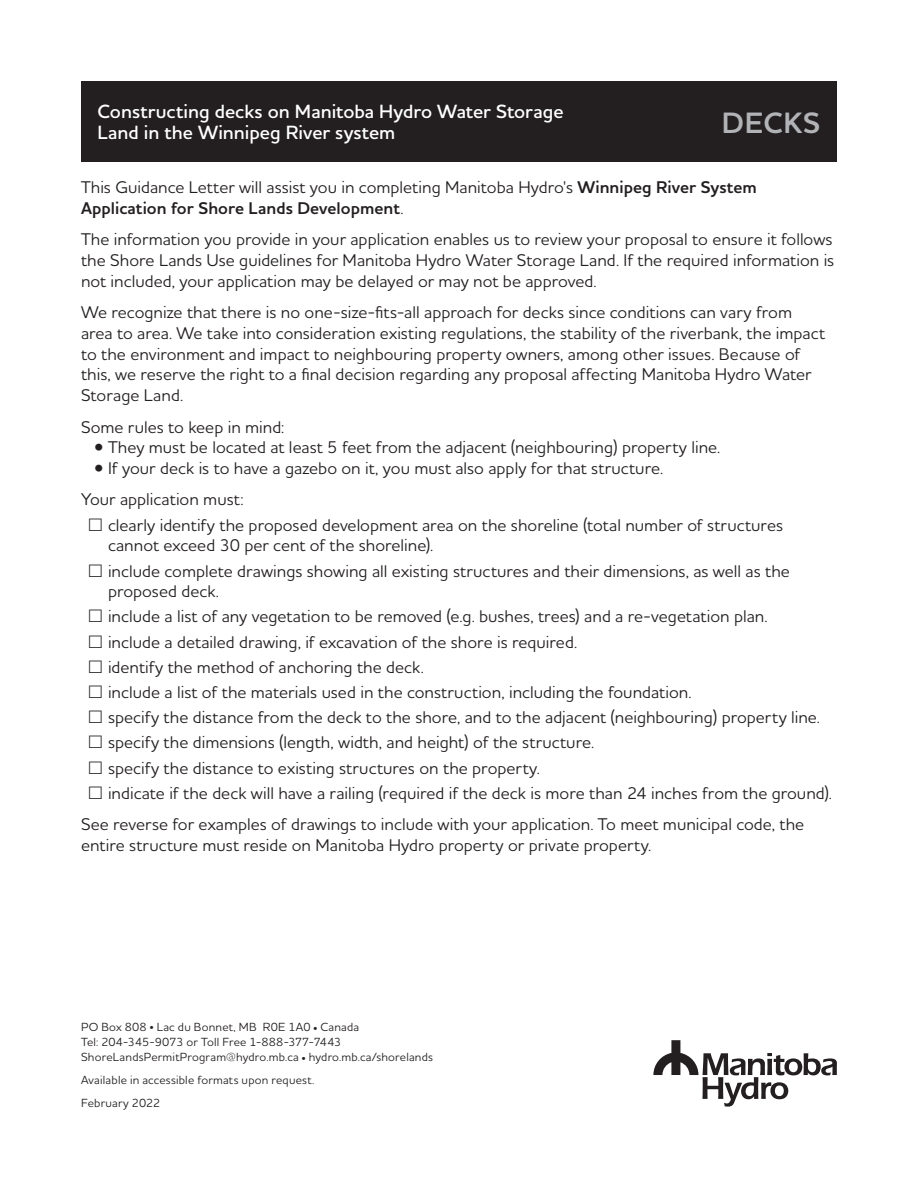
<style>
.page{position:relative;width:918px;height:1188px;background:#fff}
.page>*{position:absolute;margin:0;border:0;box-sizing:border-box;transform-origin:0 0}
.DocTypeTitle{font:700 30px "MH Houschka Std";letter-spacing:.015em;color:#b2b3b7}
.TitleReverseCompress{font:600 19.5px/21px "MH Houschka Std";color:#fff}
.Body{font:17.25px/20.7px "MH Houschka Std";color:#231f20}
.t1{font:12px/15px "MH Houschka Std";letter-spacing:.015em;color:#231f20}
.s1{font-weight:700}
.s2{font-size:7.5px}
</style>
<div class="page">
<div style="left:81px;top:81px;width:756px;height:81px;background:#231f20"></div>
<svg style="left:653px;top:1040px;width:184px;height:67px"></svg>
<p class="TitleReverseCompress" style="left:98px;top:101px;width:468px">Constructing decks on Manitoba Hydro Water Storage<br>Land in the Winnipeg River system</p>
<p class="Body" style="left:81px;top:176px;width:677px">This Guidance Letter will assist you in completing Manitoba Hydro's <span class="s1">Winnipeg River System<br>Application for Shore Lands Development</span>.</p>
<p class="Body" style="left:81px;top:229px;width:755px;text-align:justify">The information you provide in your application enables us to review your proposal to ensure it follows the Shore Lands Use guidelines for Manitoba Hydro Water Storage Land. If the required information is not included, your application may be delayed or may not be approved.</p>
<p class="Body" style="left:81px;top:302px;width:746px">We recognize that there is no one-size-fits-all approach for decks since conditions can vary from area to area. We take into consideration existing regulations, the stability of the riverbank, the impact to the environment and impact to neighbouring property owners, among other issues. Because of this, we reserve the right to a final decision regarding any proposal affecting Manitoba Hydro Water Storage Land.</p>
<p class="Body" style="left:81px;top:416px;width:205px">Some rules to keep in mind:</p>
<p class="Body" style="left:94px;top:437px;width:627px">• They must be located at least 5 feet from the adjacent (neighbouring) property line.</p>
<p class="Body" style="left:94px;top:457px;width:570px">• If your deck is to have a gazebo on it, you must also apply for that structure.</p>
<p class="Body" style="left:81px;top:489px;width:164px">Your application must:</p>
<p class="Body" style="left:108px;top:514px;width:677px">clearly identify the proposed development area on the shoreline (total number of structures cannot exceed 30 per cent of the shoreline).</p>
<p class="Body" style="left:108px;top:560px;width:684px">include complete drawings showing all existing structures and their dimensions, as well as the proposed deck.</p>
<p class="Body" style="left:108px;top:606px;width:661px">include a list of any vegetation to be removed (e.g. bushes, trees) and a re-vegetation plan.</p>
<p class="Body" style="left:108px;top:631px;width:471px">include a detailed drawing, if excavation of the shore is required.</p>
<p class="Body" style="left:108px;top:656px;width:317px">identify the method of anchoring the deck.</p>
<p class="Body" style="left:108px;top:681px;width:585px">include a list of the materials used in the construction, including the foundation.</p>
<p class="Body" style="left:108px;top:707px;width:714px">specify the distance from the deck to the shore, and to the adjacent (neighbouring) property line.</p>
<p class="Body" style="left:108px;top:732px;width:488px">specify the dimensions (length, width, and height) of the structure.</p>
<p class="Body" style="left:108px;top:757px;width:433px">specify the distance to existing structures on the property.</p>
<p class="Body" style="left:108px;top:782px;width:725px">indicate if the deck will have a railing (required if the deck is more than 24 inches from the ground).</p>
<p class="Body" style="left:81px;top:814px;width:725px">See reverse for examples of drawings to include with your application. To meet municipal code, the entire structure must reside on Manitoba Hydro property or private property.</p>
<p class="DocTypeTitle" style="left:722px;top:103px;width:100px">DECKS</p>
<p class="t1" style="left:81px;top:1019px;width:354px">PO Box 808 <span class="s2">•</span> Lac du Bonnet, MB R0E 1A0 <span class="s2">•</span> Canada<br>Tel: 204-345-9073 or Toll Free 1-888-377-7443<br>ShoreLandsPermitProgram@hydro.mb.ca <span class="s2">•</span> hydro.mb.ca/shorelands</p>
<p class="t1" style="left:81px;top:1068px;width:235px;line-height:23.2px">Available in accessible formats upon request.<br>February 2022</p>
</div>
